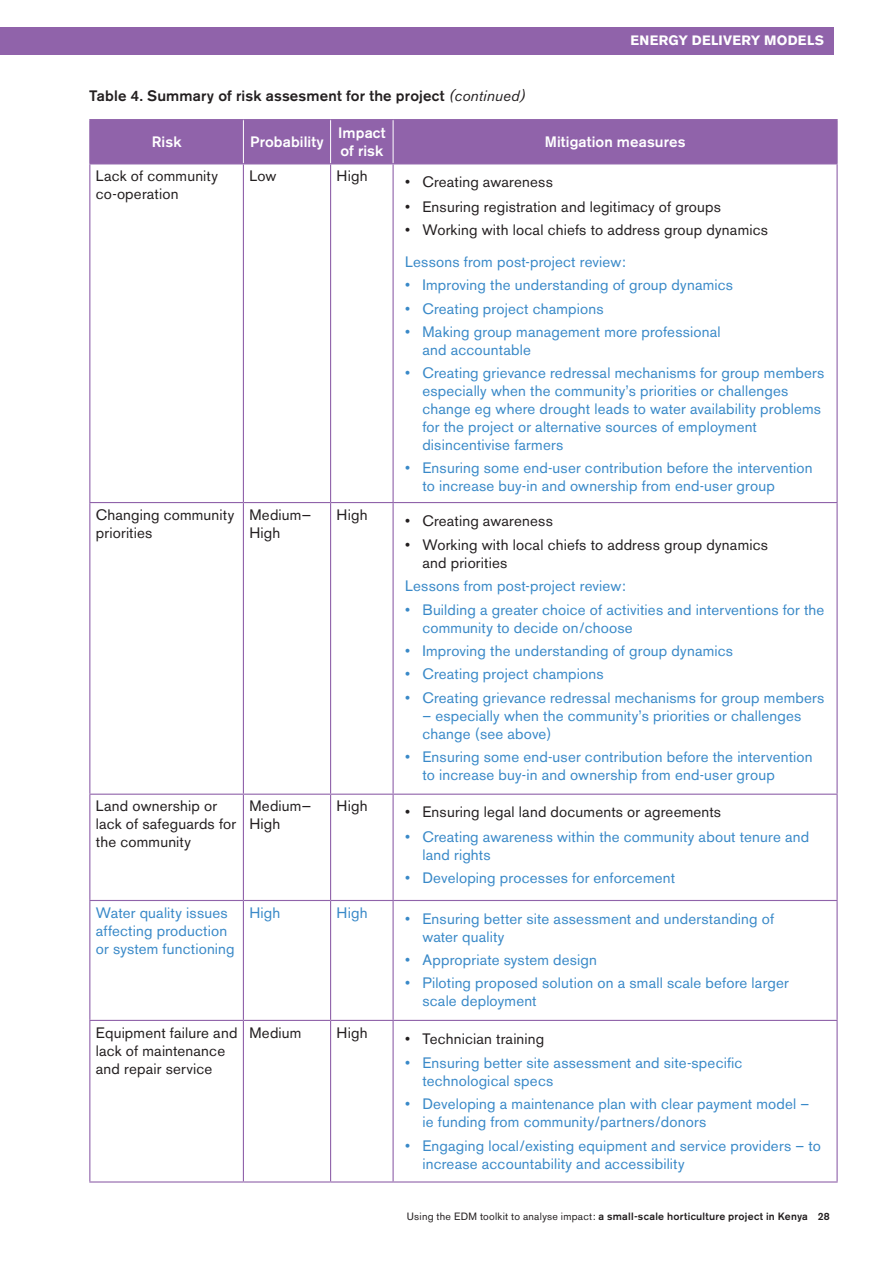
<style>
.page{position:relative;width:893px;height:1263px;background:#fff}
.page>*{position:absolute;margin:0;border:0;box-sizing:border-box;transform-origin:0 0}
.t1{font:15px/18px "Akzidenz Grotesk BE";letter-spacing:.015em;color:#3989c8}
.t2{font:15px/18px "Akzidenz Grotesk BE";letter-spacing:.015em;color:#231f20}
.t3{font:500 15px "Akzidenz Grotesk BE";letter-spacing:.01em;color:#231f20}
.t4{font:500 15px/18px "Akzidenz Grotesk BE";letter-spacing:.005em;color:#fff}
.t5{font:700 13.5px "Akzidenz Grotesk BE";letter-spacing:.025em;color:#fff}
.t6{font:500 10.5px "Akzidenz Grotesk BE";letter-spacing:.025em;color:#231f20}
.s1{font-weight:400;font-style:italic}
.s2{font-weight:400}
</style>
<div class="page">
<div style="left:0;top:27px;width:833px;height:27px;background:#9063aa"></div>
<div style="left:90px;top:120px;width:746px;height:43px;background:#9063aa"></div>
<svg style="left:244px;top:901px;width:149px;height:119px"></svg>
<hr style="left:89px;top:119px;width:154px;height:1px;background:#9063aa">
<hr style="left:89px;top:120px;width:1px;height:43px;background:#9063aa">
<hr style="left:243px;top:119px;width:88px;height:1px;background:#9063aa">
<hr style="left:331px;top:119px;width:62px;height:1px;background:#9063aa">
<hr style="left:393px;top:119px;width:445px;height:1px;background:#9063aa">
<hr style="left:836px;top:120px;width:2px;height:43px;background:#9063aa">
<hr style="left:243px;top:120px;width:1px;height:43px;background:#fff">
<hr style="left:330px;top:120px;width:1px;height:43px;background:#fff">
<hr style="left:393px;top:120px;width:1px;height:43px;background:#fff">
<hr style="left:89px;top:163px;width:154px;height:1px;background:#9063aa">
<hr style="left:89px;top:164px;width:1px;height:338px;background:#9063aa">
<hr style="left:243px;top:163px;width:88px;height:1px;background:#9063aa">
<hr style="left:243px;top:164px;width:1px;height:338px;background:#9063aa">
<hr style="left:331px;top:163px;width:62px;height:1px;background:#9063aa">
<hr style="left:330px;top:164px;width:1px;height:338px;background:#9063aa">
<hr style="left:393px;top:163px;width:445px;height:1px;background:#9063aa">
<hr style="left:393px;top:164px;width:1px;height:338px;background:#9063aa">
<hr style="left:836px;top:164px;width:2px;height:338px;background:#9063aa">
<hr style="left:89px;top:502px;width:154px;height:1px;background:#9063aa">
<hr style="left:89px;top:503px;width:1px;height:291px;background:#9063aa">
<hr style="left:243px;top:502px;width:88px;height:1px;background:#9063aa">
<hr style="left:243px;top:503px;width:1px;height:291px;background:#9063aa">
<hr style="left:331px;top:502px;width:62px;height:1px;background:#9063aa">
<hr style="left:330px;top:503px;width:1px;height:291px;background:#9063aa">
<hr style="left:393px;top:502px;width:445px;height:1px;background:#9063aa">
<hr style="left:393px;top:503px;width:1px;height:291px;background:#9063aa">
<hr style="left:836px;top:503px;width:2px;height:291px;background:#9063aa">
<hr style="left:89px;top:794px;width:154px;height:1px;background:#9063aa">
<hr style="left:89px;top:795px;width:1px;height:105px;background:#9063aa">
<hr style="left:243px;top:794px;width:88px;height:1px;background:#9063aa">
<hr style="left:243px;top:795px;width:1px;height:105px;background:#9063aa">
<hr style="left:331px;top:794px;width:62px;height:1px;background:#9063aa">
<hr style="left:330px;top:795px;width:1px;height:105px;background:#9063aa">
<hr style="left:393px;top:794px;width:445px;height:1px;background:#9063aa">
<hr style="left:393px;top:795px;width:1px;height:105px;background:#9063aa">
<hr style="left:836px;top:795px;width:2px;height:105px;background:#9063aa">
<hr style="left:89px;top:900px;width:154px;height:1px;background:#9063aa">
<hr style="left:89px;top:901px;width:1px;height:119px;background:#9063aa">
<hr style="left:243px;top:900px;width:88px;height:1px;background:#9063aa">
<hr style="left:243px;top:901px;width:1px;height:119px;background:#9063aa">
<hr style="left:331px;top:900px;width:62px;height:1px;background:#9063aa">
<hr style="left:330px;top:901px;width:1px;height:119px;background:#9063aa">
<hr style="left:393px;top:900px;width:445px;height:1px;background:#9063aa">
<hr style="left:393px;top:901px;width:1px;height:119px;background:#9063aa">
<hr style="left:836px;top:901px;width:2px;height:119px;background:#9063aa">
<hr style="left:89px;top:1020px;width:154px;height:1px;background:#9063aa">
<hr style="left:89px;top:1021px;width:1px;height:160px;background:#9063aa">
<hr style="left:243px;top:1020px;width:88px;height:1px;background:#9063aa">
<hr style="left:243px;top:1021px;width:1px;height:160px;background:#9063aa">
<hr style="left:331px;top:1020px;width:62px;height:1px;background:#9063aa">
<hr style="left:330px;top:1021px;width:1px;height:160px;background:#9063aa">
<hr style="left:393px;top:1020px;width:445px;height:1px;background:#9063aa">
<hr style="left:393px;top:1021px;width:1px;height:160px;background:#9063aa">
<hr style="left:836px;top:1021px;width:2px;height:160px;background:#9063aa">
<hr style="left:89px;top:1181px;width:154px;height:1px;background:#9063aa">
<hr style="left:243px;top:1181px;width:88px;height:1px;background:#9063aa">
<hr style="left:331px;top:1181px;width:62px;height:1px;background:#9063aa">
<hr style="left:393px;top:1181px;width:445px;height:1px;background:#9063aa">
<p class="t3" style="left:89px;top:87px;width:438px">Table 4. Summary of risk assesment for the project <span class="s1">(continued)</span></p>
<p class="t5" style="left:630px;top:32px;width:195px">ENERGY DELIVERY MODELS</p>
<p class="t4" style="left:152px;top:132px;width:31px">Risk</p>
<p class="t4" style="left:250px;top:132px;width:75px">Probability</p>
<p class="t4" style="left:338px;top:123px;width:49px">Impact of risk</p>
<p class="t4" style="left:545px;top:132px;width:142px">Mitigation measures</p>
<p class="t2" style="left:96px;top:167px;width:124px">Lack of community co-operation</p>
<p class="t2" style="left:249px;top:167px;width:29px">Low</p>
<p class="t2" style="left:337px;top:167px;width:32px">High</p>
<p class="t2" style="left:405px;top:173px;width:149px">• Creating awareness</p>
<p class="t2" style="left:405px;top:197px;width:317px">• Ensuring registration and legitimacy of groups</p>
<p class="t2" style="left:405px;top:221px;width:364px">• Working with local chiefs to address group dynamics</p>
<p class="t1" style="left:405px;top:253px;width:222px">Lessons from post-project review:</p>
<p class="t1" style="left:405px;top:276px;width:330px">• Improving the understanding of group dynamics</p>
<p class="t1" style="left:405px;top:299px;width:200px">• Creating project champions</p>
<p class="t1" style="left:422px;top:323px;width:300px;text-indent:-17px">• Making group management more professional and accountable</p>
<p class="t1" style="left:422px;top:364px;width:403px;text-indent:-17px">• Creating grievance redressal mechanisms for group members especially when the community’s priorities or challenges change eg where drought leads to water availability problems for the project or alternative sources of employment disincentivise farmers</p>
<p class="t1" style="left:422px;top:459px;width:392px;text-indent:-17px">• Ensuring some end-user contribution before the intervention to increase buy-in and ownership from end-user group</p>
<p class="t2" style="left:96px;top:506px;width:140px">Changing community priorities</p>
<p class="t2" style="left:249px;top:506px;width:63px">Medium—<br>High</p>
<p class="t2" style="left:337px;top:506px;width:32px">High</p>
<p class="t2" style="left:405px;top:512px;width:149px">• Creating awareness</p>
<p class="t2" style="left:422px;top:536px;width:347px;text-indent:-17px">• Working with local chiefs to address group dynamics and priorities</p>
<p class="t1" style="left:405px;top:577px;width:222px">Lessons from post-project review:</p>
<p class="t1" style="left:422px;top:600px;width:403px;text-indent:-17px">• Building a greater choice of activities and interventions for the community to decide on/choose</p>
<p class="t1" style="left:405px;top:642px;width:330px">• Improving the understanding of group dynamics</p>
<p class="t1" style="left:405px;top:665px;width:200px">• Creating project champions</p>
<p class="t1" style="left:405px;top:688px;width:421px">• Creating grievance redressal mechanisms for group members</p>
<p class="t1" style="left:422px;top:706px;width:380px">– especially when the community’s priorities or challenges change (see above)</p>
<p class="t1" style="left:422px;top:747px;width:392px;text-indent:-17px">• Ensuring some end-user contribution before the intervention to increase buy-in and ownership from end-user group</p>
<p class="t2" style="left:96px;top:797px;width:142px">Land ownership or lack of safeguards for the community</p>
<p class="t2" style="left:249px;top:797px;width:63px">Medium—<br>High</p>
<p class="t2" style="left:337px;top:797px;width:32px">High</p>
<p class="t2" style="left:405px;top:803px;width:317px">• Ensuring legal land documents or agreements</p>
<p class="t1" style="left:422px;top:828px;width:388px;text-indent:-17px">• Creating awareness within the community about tenure and land rights</p>
<p class="t1" style="left:405px;top:869px;width:271px">• Developing processes for enforcement</p>
<p class="t1" style="left:96px;top:903px;width:140px">Water quality issues affecting production or system functioning</p>
<p class="t1" style="left:249px;top:903px;width:32px">High</p>
<p class="t1" style="left:337px;top:903px;width:32px">High</p>
<p class="t1" style="left:422px;top:909px;width:353px;text-indent:-17px">• Ensuring better site assessment and understanding of water quality</p>
<p class="t1" style="left:405px;top:951px;width:193px">• Appropriate system design</p>
<p class="t1" style="left:422px;top:974px;width:368px;text-indent:-17px">• Piloting proposed solution on a small scale before larger scale deployment</p>
<p class="t2" style="left:96px;top:1023px;width:143px">Equipment failure and lack of maintenance and repair service</p>
<p class="t2" style="left:249px;top:1023px;width:54px">Medium</p>
<p class="t2" style="left:337px;top:1023px;width:32px">High</p>
<p class="t2" style="left:405px;top:1029px;width:141px">• Technician training</p>
<p class="t1" style="left:422px;top:1054px;width:322px;text-indent:-17px">• Ensuring better site assessment and site-specific technological specs</p>
<p class="t1" style="left:422px;top:1095px;width:388px;text-indent:-17px">• Developing a maintenance plan with clear payment model – ie funding from community/partners/donors</p>
<p class="t1" style="left:422px;top:1136px;width:400px;text-indent:-17px">• Engaging local/existing equipment and service providers – to increase accountability and accessibility</p>
<p class="t6" style="left:407px;top:1210px;width:424px"><span class="s2">Using the EDM toolkit to analyse impact:</span> a small-scale horticulture project in Kenya 28</p>
</div>
